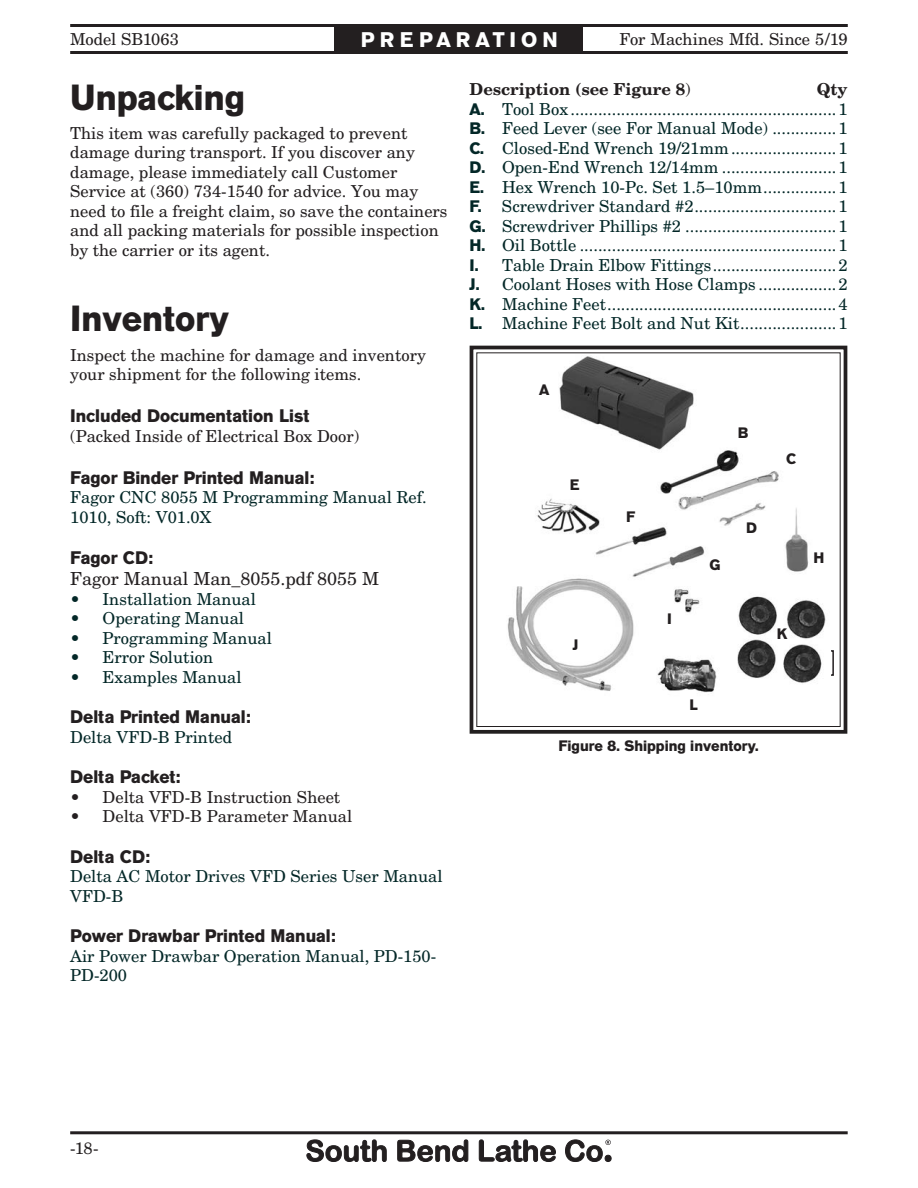
<style>
.page{position:relative;width:918px;height:1188px;background:#fff}
.page>*{position:absolute;margin:0;border:0;box-sizing:border-box;transform-origin:0 0}
.SB-2nd_Level_Heading{font:700 36px "AG Old Face";color:#231f20}
.t1{font:700 21px "AG Old Face";letter-spacing:.245em;color:#fff}
.t2{font:700 18px "AG Old Face";color:#231f20}
.t3{font:18px "New Century Schlbk";color:#231f20}
.SB-Inventory_List{font:16.5px/19.5px "New Century Schlbk";color:#032727}
.SB-Normal_Paragraph{font:16.5px/19.5px "New Century Schlbk";color:#231f20}
.SB-Inventory_List-2{font:16.5px "New Century Schlbk";color:#231f20}
.SB-Inv_Heading{font:700 16.5px "New Century Schlbk";color:#231f20}
.SB-Figure_Text{font:700 15px "AG Old Face";color:#231f20}
.SB-Callout{font:700 15px "AG Old Face";color:#231f20}
.s1{font-weight:400}
.s2{font-family:"AG Old Face";font-weight:700}
</style>
<div class="page">
<hr style="left:70px;top:1131px;width:778px;height:3px;background:#231f20">
<hr style="left:70px;top:51px;width:778px;height:3px;background:#231f20">
<hr style="left:70px;top:24px;width:778px;height:3px;background:#231f20">
<div style="left:335px;top:26px;width:248px;height:26px;background:#231f20"></div>
<svg style="left:306px;top:1139px;width:306px;height:23px"></svg>
<svg style="left:469px;top:345px;width:379px;height:389px"></svg>
<svg style="left:537px;top:382px;width:15px;height:14px"></svg>
<svg style="left:728px;top:426px;width:22px;height:14px"></svg>
<svg style="left:785px;top:452px;width:13px;height:14px"></svg>
<svg style="left:746px;top:521px;width:12px;height:14px"></svg>
<svg style="left:569px;top:478px;width:12px;height:14px"></svg>
<svg style="left:626px;top:510px;width:11px;height:14px"></svg>
<svg style="left:708px;top:558px;width:14px;height:14px"></svg>
<svg style="left:571px;top:638px;width:9px;height:13px"></svg>
<svg style="left:776px;top:626px;width:14px;height:15px"></svg>
<svg style="left:689px;top:698px;width:10px;height:14px"></svg>
<svg style="left:813px;top:551px;width:12px;height:14px"></svg>
<p class="SB-Normal_Paragraph" style="left:70px;top:29px;width:110px">Model SB1063</p>
<p class="t1" style="left:361px;top:27px;width:199px">PREPARATION</p>
<p class="SB-Normal_Paragraph" style="left:620px;top:29px;width:230px">For Machines Mfd. Since 5/19</p>
<p class="SB-2nd_Level_Heading" style="left:70px;top:75px;width:176px">Unpacking</p>
<p class="SB-Normal_Paragraph" style="left:70px;top:123px;width:379px">This item was carefully packaged to prevent damage during transport. If you discover any damage, please immediately call Customer Service at (360) 734-1540 for advice. You may need to file a freight claim, so save the containers and all packing materials for possible inspection by the carrier or its agent.</p>
<p class="SB-Inv_Heading" style="left:470px;top:79px;width:223px">Description (see Figure 8<span class="s1">)</span></p>
<p class="SB-Inv_Heading" style="left:817px;top:79px;width:32px">Qty</p>
<p class="SB-Inventory_List" style="left:470px;top:99px;width:379px"><span class="s2">A.</span> Tool Box..........................................................1</p>
<p class="SB-Inventory_List" style="left:470px;top:119px;width:379px"><span class="s2">B.</span> Feed Lever (see For Manual Mode) ..............1</p>
<p class="SB-Inventory_List" style="left:470px;top:138px;width:379px"><span class="s2">C.</span> Closed-End Wrench 19/21mm.......................1</p>
<p class="SB-Inventory_List" style="left:470px;top:158px;width:379px"><span class="s2">D.</span> Open-End Wrench 12/14mm .........................1</p>
<p class="SB-Inventory_List" style="left:470px;top:177px;width:379px"><span class="s2">E.</span> Hex Wrench 10-Pc. Set 1.5–10mm................1</p>
<p class="SB-Inventory_List" style="left:470px;top:197px;width:379px"><span class="s2">F.</span> Screwdriver Standard #2...............................1</p>
<p class="SB-Inventory_List" style="left:470px;top:216px;width:379px"><span class="s2">G.</span> Screwdriver Phillips #2 .................................1</p>
<p class="SB-Inventory_List" style="left:470px;top:236px;width:379px"><span class="s2">H.</span> Oil Bottle ........................................................1</p>
<p class="SB-Inventory_List" style="left:470px;top:255px;width:379px"><span class="s2">I.</span> Table Drain Elbow Fittings...........................2</p>
<p class="SB-Inventory_List" style="left:470px;top:275px;width:379px"><span class="s2">J.</span> Coolant Hoses with Hose Clamps .................2</p>
<p class="SB-Inventory_List" style="left:470px;top:294px;width:379px"><span class="s2">K.</span> Machine Feet..................................................4</p>
<p class="SB-Inventory_List" style="left:470px;top:314px;width:379px"><span class="s2">L.</span> Machine Feet Bolt and Nut Kit.....................1</p>
<p class="SB-2nd_Level_Heading" style="left:70px;top:297px;width:160px">Inventory</p>
<p class="SB-Normal_Paragraph" style="left:70px;top:345px;width:357px">Inspect the machine for damage and inventory your shipment for the following items.</p>
<p class="t2" style="left:70px;top:405px;width:241px">Included Documentation List</p>
<p class="SB-Normal_Paragraph" style="left:70px;top:426px;width:291px">(Packed Inside of Electrical Box Door)</p>
<p class="t2" style="left:70px;top:466px;width:246px">Fagor Binder Printed Manual:</p>
<p class="SB-Inventory_List" style="left:70px;top:487px;width:358px">Fagor CNC 8055 M Programming Manual Ref.<br>1010, Soft: V01.0X</p>
<p class="t2" style="left:70px;top:547px;width:84px">Fagor CD:</p>
<p class="t3" style="left:70px;top:568px;width:311px">Fagor Manual Man_8055.pdf 8055 M</p>
<p class="SB-Inventory_List" style="left:70px;top:589px;width:187px">• Installation Manual</p>
<p class="SB-Inventory_List" style="left:70px;top:609px;width:175px">• Operating Manual</p>
<p class="SB-Inventory_List" style="left:70px;top:628px;width:203px">• Programming Manual</p>
<p class="SB-Inventory_List" style="left:70px;top:648px;width:145px">• Error Solution</p>
<p class="SB-Inventory_List" style="left:70px;top:667px;width:173px">• Examples Manual</p>
<p class="t2" style="left:70px;top:706px;width:182px">Delta Printed Manual:</p>
<p class="SB-Inventory_List" style="left:70px;top:727px;width:163px">Delta VFD-B Printed</p>
<p class="t2" style="left:70px;top:766px;width:112px">Delta Packet:</p>
<p class="SB-Inventory_List-2" style="left:70px;top:787px;width:272px">• Delta VFD-B Instruction Sheet</p>
<p class="SB-Inventory_List-2" style="left:70px;top:806px;width:284px">• Delta VFD-B Parameter Manual</p>
<p class="t2" style="left:70px;top:846px;width:81px">Delta CD:</p>
<p class="SB-Inventory_List" style="left:70px;top:867px;width:374px">Delta AC Motor Drives VFD Series User Manual<br>VFD-B</p>
<p class="t2" style="left:70px;top:925px;width:267px">Power Drawbar Printed Manual:</p>
<p class="SB-Inventory_List" style="left:70px;top:946px;width:368px">Air Power Drawbar Operation Manual, PD-150-<br>PD-200</p>
<p class="SB-Callout" style="left:539px;top:381px;width:12px">A</p>
<p class="SB-Callout" style="left:738px;top:424px;width:12px">B</p>
<p class="SB-Callout" style="left:786px;top:450px;width:11px">C</p>
<p class="SB-Callout" style="left:570px;top:476px;width:11px">E</p>
<p class="SB-Callout" style="left:626px;top:508px;width:11px">F</p>
<p class="SB-Callout" style="left:746px;top:519px;width:12px">D</p>
<p class="SB-Callout" style="left:814px;top:549px;width:12px">H</p>
<p class="SB-Callout" style="left:709px;top:556px;width:13px">G</p>
<p class="SB-Callout" style="left:667px;top:610px;width:6px">I</p>
<p class="SB-Callout" style="left:777px;top:625px;width:12px">K</p>
<p class="SB-Callout" style="left:573px;top:636px;width:7px">J</p>
<p class="SB-Callout" style="left:689px;top:696px;width:10px">L</p>
<p class="SB-Figure_Text" style="left:558px;top:737px;width:202px">Figure 8. Shipping inventory.</p>
<p class="SB-Normal_Paragraph" style="left:70px;top:1138px;width:30px">-18-</p>
</div>
